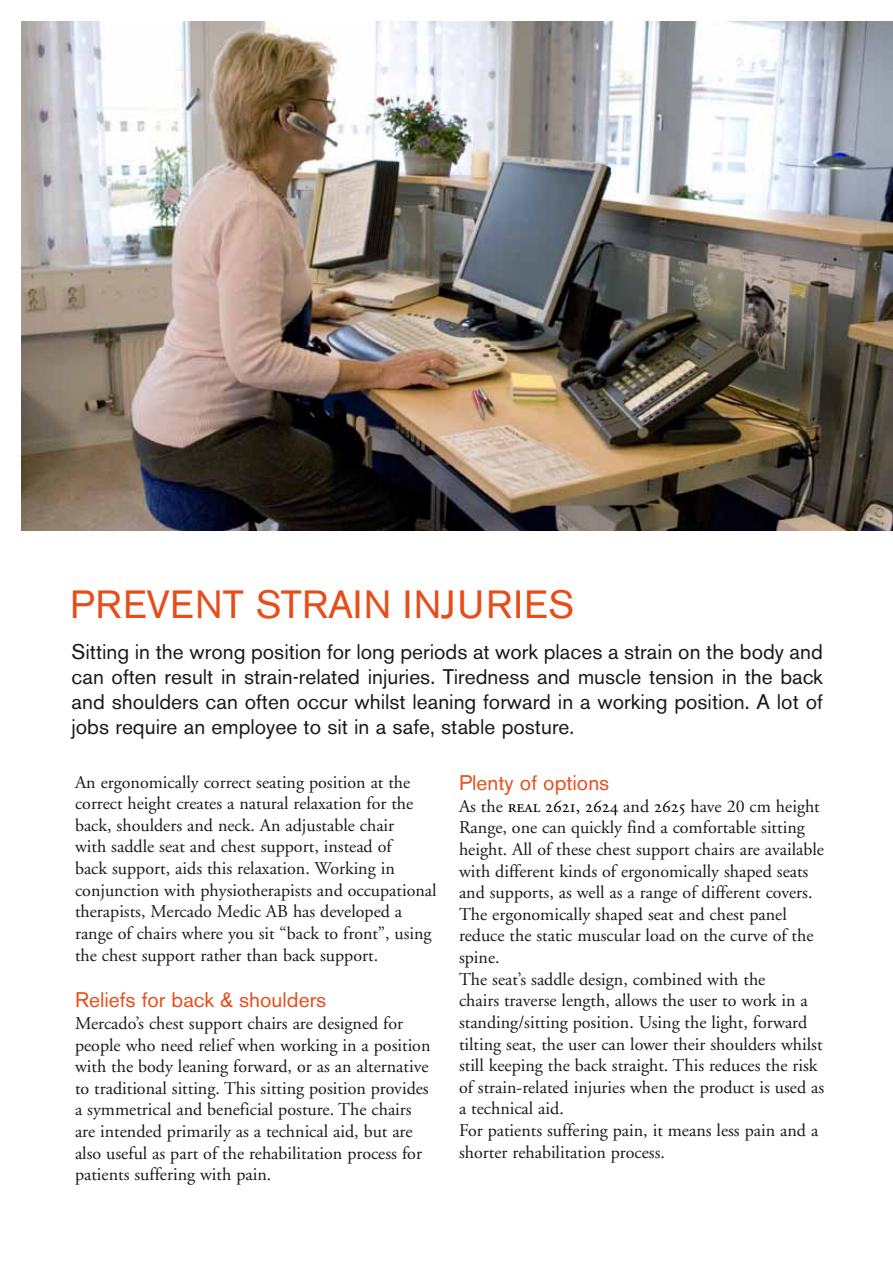
<style>
.page{position:relative;width:893px;height:1263px;background:#fff}
.page>*{position:absolute;margin:0;border:0;box-sizing:border-box;transform-origin:0 0}
.t1{font:39px "Akzidenz Grotesk BE";letter-spacing:.04em;color:#e74d19}
.t2{font:21px/25.2px "Akzidenz Grotesk BE";color:#1b181c;text-align:justify}
.t3{font:21px "Akzidenz Grotesk BE";color:#e74d19}
.t4{font:18px/21.6px "Adobe Garamond";color:#1b181c}
.s1{font-family:"Adobe Garamond Regular SC";color:#000}
</style>
<div class="page">
<img style="left:21px;top:21px;width:872px;height:510px">
<h1 class="t1" style="left:70px;top:581px;width:25px">preve</h1>
<h1 class="t1" style="left:195px;top:581px;width:381px">nt strain injuries</h1>
<p class="t2" style="left:72px;top:639px;width:753px">Sitting in the wrong position for long periods at work places a strain on the body and can often result in strain-related injuries. Tiredness and muscle tension in the back and shoulders can often occur whilst leaning forward in a working position. A lot of jobs require an employee to sit in a safe, stable posture.</p>
<p class="t4" style="left:75px;top:772px;width:363px">An ergonomically correct seating position at the correct height creates a natural relaxation for the back, shoulders and neck. An adjustable chair<br>with saddle seat and chest support, instead of<br>back support, aids this relaxation. Working in conjunction with physiotherapists and occupational therapists, Mercado Medic AB has developed a range of chairs where you sit “back to front”, using the chest support rather than back support.</p>
<p class="t3" style="left:75px;top:987px;width:253px">Reliefs for back &amp; shoulders</p>
<p class="t4" style="left:75px;top:1013px;width:357px">Mercado’s chest support chairs are designed for people who need relief when working in a position with the body leaning forward, or as an alternative to traditional sitting. This sitting position provides a symmetrical and beneficial posture. The chairs are intended primarily as a technical aid, but are also useful as part of the rehabilitation process for patients suffering with pain.</p>
<p class="t3" style="left:459px;top:770px;width:152px">Plenty of options</p>
<p class="t4" style="left:459px;top:796px;width:367px">As the <span class="s1">real 2621, 2624</span> and <span class="s1">2625</span> have 20 cm height Range, one can quickly find a comfortable sitting height. All of these chest support chairs are available with different kinds of ergonomically shaped seats and supports, as well as a range of different covers.<br>The ergonomically shaped seat and chest panel reduce the static muscular load on the curve of the spine.<br>The seat’s saddle design, combined with the<br>chairs traverse length, allows the user to work in a standing/sitting position. Using the light, forward tilting seat, the user can lower their shoulders whilst still keeping the back straight. This reduces the risk of strain-related injuries when the product is used as a technical aid.<br>For patients suffering pain, it means less pain and a shorter rehabilitation process.</p>
</div>
